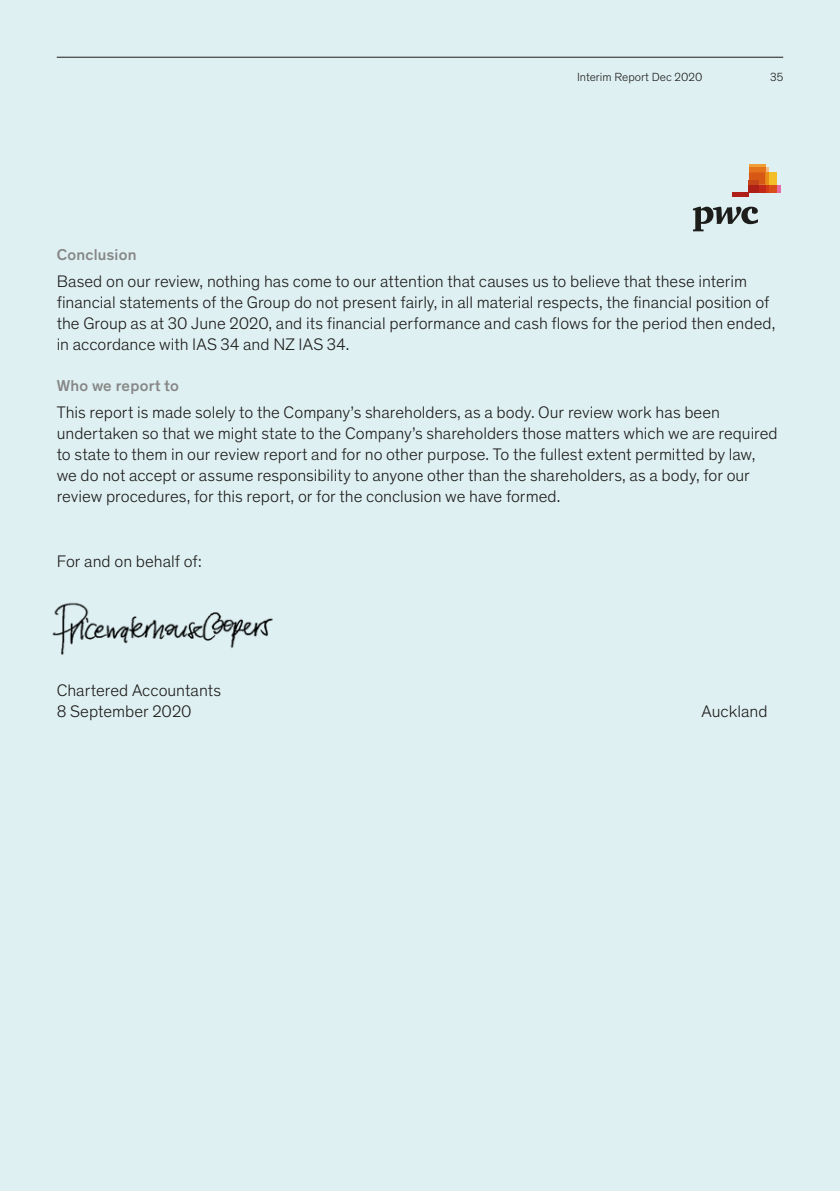
<style>
.page{position:relative;width:840px;height:1191px;background:#fff}
.page>*{position:absolute;margin:0;border:0;box-sizing:border-box;transform-origin:0 0}
.t1{font:300 17px/21px "Theinhardt";color:#1d1d1b}
.t2{font:500 16px "Theinhardt";letter-spacing:.015em;color:#878787}
.t3{font:300 12px "Theinhardt";color:#1d1d1b}
</style>
<div class="page">
<div style="left:0;top:0;width:839px;height:1191px;background:#dff0f2"></div>
<hr style="left:57px;top:57px;width:725px;height:1px;background:#1d1d1b">
<svg style="left:692px;top:207px;width:65px;height:24px"></svg>
<hr style="left:732px;top:193px;width:16px;height:4px;background:#ae2017">
<hr style="left:748px;top:164px;width:16px;height:3px;background:#ef9f35">
<div style="left:767px;top:172px;width:9px;height:13px;background:#f4be29"></div>
<svg style="left:776px;top:185px;width:4px;height:8px"></svg>
<div style="left:767px;top:185px;width:9px;height:8px;background:#db4d19"></div>
<svg style="left:748px;top:167px;width:19px;height:26px"></svg>
<div style="left:758px;top:185px;width:6px;height:8px;background:#c32818"></div>
<hr style="left:748px;top:181px;width:10px;height:4px;background:#c44618">
<div style="left:748px;top:185px;width:10px;height:8px;background:#ae2017"></div>
<img style="left:52px;top:602px;width:221px;height:53px">
<p class="t3" style="left:576px;top:68px;width:127px">Interim Report Dec 2020</p>
<p class="t3" style="left:769px;top:68px;width:15px">35</p>
<p class="t2" style="left:57px;top:245px;width:81px">Conclusion</p>
<p class="t1" style="left:57px;top:270px;width:719px">Based on our review, nothing has come to our attention that causes us to believe that these interim financial statements of the Group do not present fairly, in all material respects, the financial position of the Group as at 30 June 2020, and its financial performance and cash flows for the period then ended, in accordance with IAS 34 and NZ IAS 34.</p>
<p class="t2" style="left:57px;top:376px;width:123px">Who we report to</p>
<p class="t1" style="left:57px;top:401px;width:722px">This report is made solely to the Company’s shareholders, as a body. Our review work has been undertaken so that we might state to the Company’s shareholders those matters which we are required to state to them in our review report and for no other purpose. To the fullest extent permitted by law, we do not accept or assume responsibility to anyone other than the shareholders, as a body, for our review procedures, for this report, or for the conclusion we have formed.</p>
<p class="t1" style="left:57px;top:549px;width:146px">For and on behalf of:</p>
<p class="t1" style="left:57px;top:679px;width:166px">Chartered Accountants<br>8 September 2020</p>
<p class="t1" style="left:701px;top:700px;width:67px">Auckland</p>
</div>
